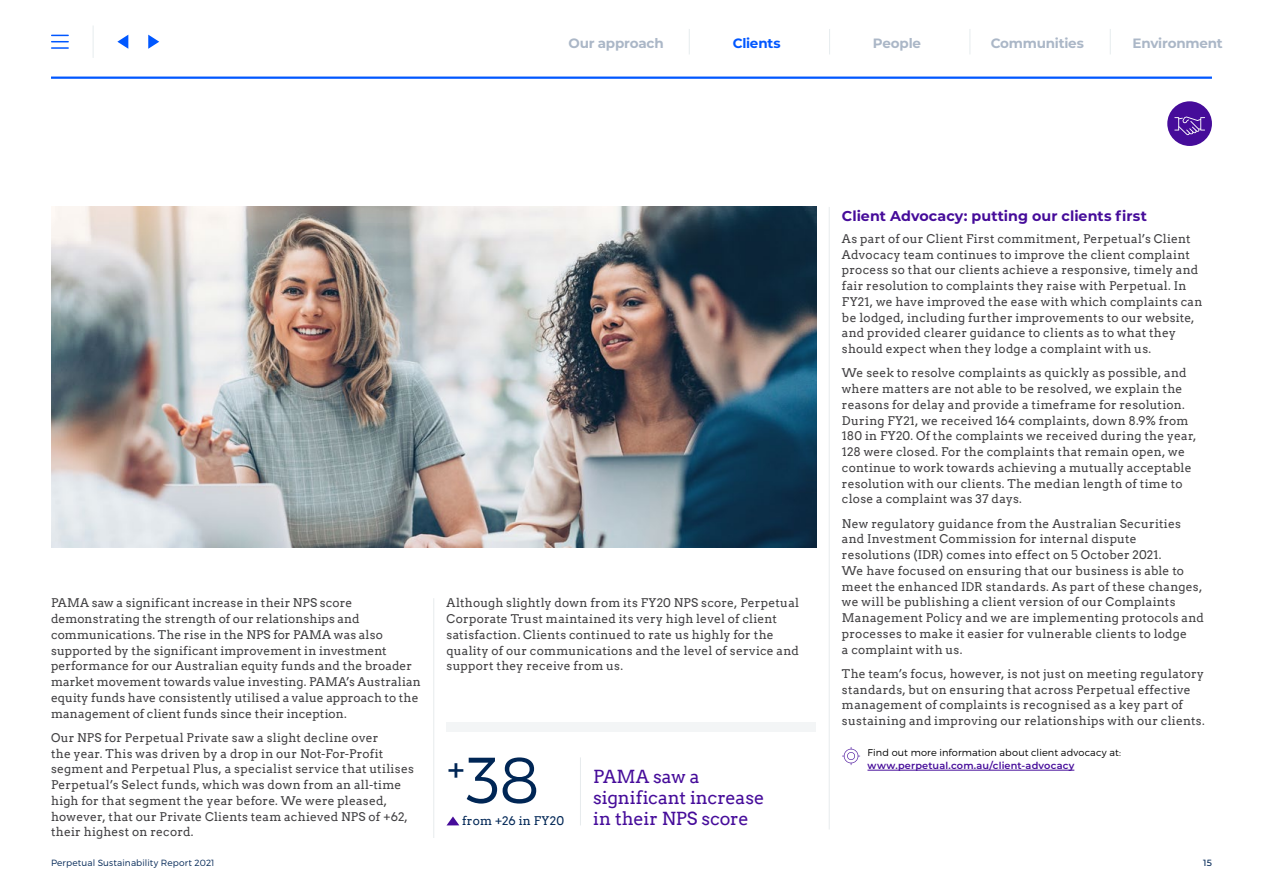
<style>
.page{position:relative;width:1263px;height:893px;background:#fff}
.page>*{position:absolute;margin:0;border:0;box-sizing:border-box;transform-origin:0 0}
._08_Number_Lv_1__43{font:300 65.25px "Montserrat";color:#002655}
.Quote__12pt{font:18px/21px "Arvo";letter-spacing:-.005em;color:#460c9a}
._03_Heading_Level_3{font:700 14.25px "Montserrat";letter-spacing:.005em;color:#460c9a}
.t1{font:700 13.5px "Montserrat";letter-spacing:-.015em;color:#abb7c7}
.t2{font:700 13.5px "Montserrat";letter-spacing:-.02em;color:#0057ff}
._05_Body{font:12px/15.8px "Arvo";letter-spacing:.015em;color:#414042}
._05_Body-2{font:12px "Arvo";letter-spacing:.015em;color:#002655}
.Hyperlink{font:300 9.75px/13.5px "Montserrat";letter-spacing:.015em;color:#000}
.t3{font:300 9px "Montserrat";letter-spacing:.015em;color:#002655}
.t4{font:500 9px "Montserrat";color:#002655}
.s1{font-weight:600;color:#460c9a}
</style>
<div class="page">
<hr style="left:867px;top:770px;width:207px;height:1px;background:#460c9a">
<svg style="left:842px;top:747px;width:18px;height:18px"></svg>
<img style="left:51px;top:207px;width:765px;height:340px">
<hr style="left:433px;top:598px;width:1px;height:240px;background:#e7ebed">
<hr style="left:829px;top:207px;width:1px;height:622px;background:#e7ebed">
<svg style="left:447px;top:816px;width:12px;height:9px"></svg>
<hr style="left:580px;top:757px;width:1px;height:68px;background:#e7ebed">
<div style="left:446px;top:722px;width:370px;height:10px;background:#f3f5f6"></div>
<hr style="left:93px;top:26px;width:1px;height:32px;background:#e6ecee">
<svg style="left:51px;top:35px;width:18px;height:14px"></svg>
<svg style="left:117px;top:35px;width:11px;height:14px"></svg>
<svg style="left:148px;top:35px;width:11px;height:14px"></svg>
<hr style="left:51px;top:77px;width:1161px;height:2px;background:#0057ff">
<svg style="left:689px;top:29px;width:1px;height:25px"></svg>
<svg style="left:829px;top:29px;width:1px;height:25px"></svg>
<svg style="left:969px;top:29px;width:1px;height:25px"></svg>
<svg style="left:1110px;top:29px;width:1px;height:25px"></svg>
<div style="left:1167px;top:101px;width:45px;height:45px;background:#460c9a;border-radius:50%"></div>
<svg style="left:1174px;top:116px;width:31px;height:19px"></svg>
<p class="t1" style="left:568px;top:34px;width:97px">Our approach</p>
<p class="t2" style="left:733px;top:34px;width:49px">Clients</p>
<p class="t1" style="left:873px;top:34px;width:50px">People</p>
<p class="t1" style="left:991px;top:34px;width:95px">Communities</p>
<p class="t1" style="left:1132px;top:34px;width:92px">Environment</p>
<p class="_05_Body" style="left:51px;top:595px;width:371px">PAMA saw a significant increase in their NPS score demonstrating the strength of our relationships and communications. The rise in the NPS for PAMA was also supported by the significant improvement in investment performance for our Australian equity funds and the broader market movement towards value investing. PAMA’s Australian equity funds have consistently utilised a value approach to the management of client funds since their inception.</p>
<p class="_05_Body" style="left:51px;top:730px;width:364px">Our NPS for Perpetual Private saw a slight decline over<br>the year. This was driven by a drop in our Not-For-Profit segment and Perpetual Plus, a specialist service that utilises Perpetual’s Select funds, which was down from an all-time high for that segment the year before. We were pleased, however, that our Private Clients team achieved NPS of +62, their highest on record.</p>
<p class="_05_Body" style="left:446px;top:595px;width:354px">Although slightly down from its FY20 NPS score, Perpetual Corporate Trust maintained its very high level of client satisfaction. Clients continued to rate us highly for the quality of our communications and the level of service and support they receive from us.</p>
<p class="_08_Number_Lv_1__43" style="left:446px;top:740px;width:95px"><sup>+</sup>38</p>
<p class="_05_Body-2" style="left:462px;top:814px;width:103px">from +26 in FY20</p>
<p class="Quote__12pt" style="left:593px;top:766px;width:173px">PAMA saw a significant increase in their NPS score</p>
<p class="_03_Heading_Level_3" style="left:842px;top:205px;width:306px">Client Advocacy: putting our clients first</p>
<p class="_05_Body" style="left:842px;top:231px;width:362px">As part of our Client First commitment, Perpetual’s Client Advocacy team continues to improve the client complaint process so that our clients achieve a responsive, timely and fair resolution to complaints they raise with Perpetual. In FY21, we have improved the ease with which complaints can be lodged, including further improvements to our website, and provided clearer guidance to clients as to what they should expect when they lodge a complaint with us.</p>
<p class="_05_Body" style="left:842px;top:365px;width:356px">We seek to resolve complaints as quickly as possible, and where matters are not able to be resolved, we explain the reasons for delay and provide a timeframe for resolution.<br>During FY21, we received 164 complaints, down 8.9% from 180 in FY20. Of the complaints we received during the year, 128 were closed. For the complaints that remain open, we continue to work towards achieving a mutually acceptable resolution with our clients. The median length of time to close a complaint was 37 days.</p>
<p class="_05_Body" style="left:842px;top:515px;width:363px">New regulatory guidance from the Australian Securities and Investment Commission for internal dispute resolutions (IDR) comes into effect on 5 October 2021.<br>We have focused on ensuring that our business is able to meet the enhanced IDR standards. As part of these changes, we will be publishing a client version of our Complaints Management Policy and we are implementing protocols and processes to make it easier for vulnerable clients to lodge<br>a complaint with us.</p>
<p class="_05_Body" style="left:842px;top:666px;width:364px">The team’s focus, however, is not just on meeting regulatory standards, but on ensuring that across Perpetual effective management of complaints is recognised as a key part of sustaining and improving our relationships with our clients.</p>
<p class="Hyperlink" style="left:867px;top:745px;width:255px">Find out more information about client advocacy at: <span class="s1">www.perpetual.com.au/client-advocacy</span></p>
<p class="t3" style="left:51px;top:857px;width:165px">Perpetual Sustainability Report 2021</p>
<p class="t4" style="left:1203px;top:857px;width:10px">15</p>
</div>
